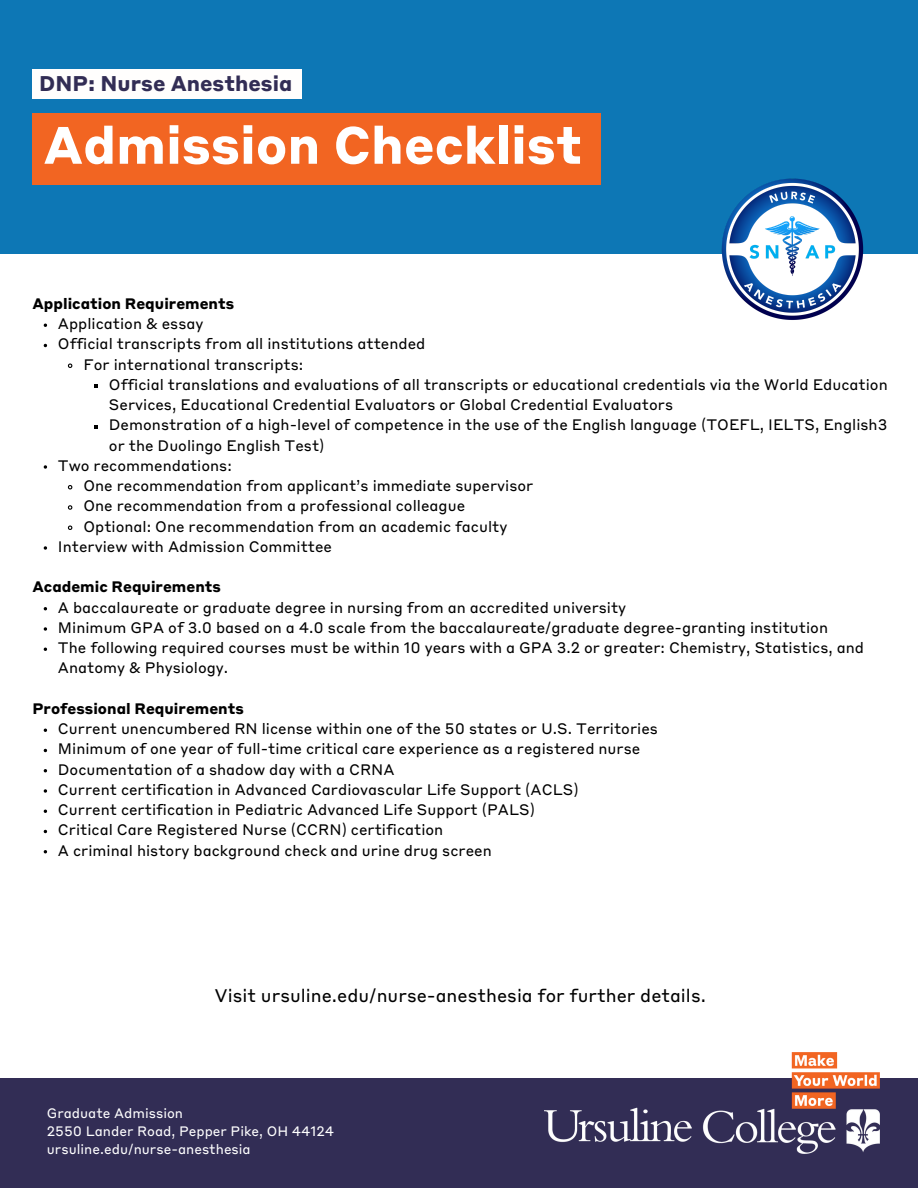
<style>
.page{position:relative;width:918px;height:1188px;background:#fff}
.page>*{position:absolute;margin:0;border:0;box-sizing:border-box;transform-origin:0 0}
.t1{font:700 51.75px "Styrene B";color:#fff}
.t2{font:700 21px "Styrene B";color:#322d55}
.t3{font:18px "Styrene B";color:#000}
.t4{font:15px/20.2px "Styrene B";color:#000}
.t5{font:700 15px "Styrene B";color:#000}
.t6{font:13.5px "Styrene B";color:#fff}
</style>
<div class="page">
<div style="left:0;top:0;width:918px;height:254px;background:#0d77b5"></div>
<div style="left:32px;top:113px;width:569px;height:72px;background:#f26522"></div>
<div style="left:0;top:1078px;width:918px;height:110px;background:#322d55"></div>
<div style="left:32px;top:69px;width:270px;height:30px;background:#fffefd"></div>
<img style="left:544px;top:1052px;width:336px;height:102px">
<img style="left:721px;top:178px;width:143px;height:142px">
<svg style="left:67px;top:363px;width:6px;height:5px"></svg>
<svg style="left:94px;top:384px;width:4px;height:4px"></svg>
<svg style="left:94px;top:425px;width:4px;height:3px"></svg>
<svg style="left:44px;top:465px;width:3px;height:4px"></svg>
<svg style="left:67px;top:485px;width:6px;height:5px"></svg>
<svg style="left:67px;top:505px;width:6px;height:5px"></svg>
<svg style="left:67px;top:525px;width:6px;height:5px"></svg>
<svg style="left:44px;top:546px;width:3px;height:4px"></svg>
<svg style="left:44px;top:627px;width:3px;height:4px"></svg>
<svg style="left:44px;top:789px;width:3px;height:4px"></svg>
<p class="t2" style="left:39px;top:74px;width:255px">DNP: Nurse Anesthesia</p>
<p class="t1" style="left:43px;top:124px;width:540px">Admission Checklist</p>
<p class="t5" style="left:32px;top:297px;width:203px">Application Requirements</p>
<p class="t4" style="left:58px;top:315px;width:147px">Application &amp; essay</p>
<p class="t4" style="left:58px;top:335px;width:369px">Official transcripts from all institutions attended</p>
<p class="t4" style="left:83px;top:356px;width:221px">For international transcripts:</p>
<p class="t4" style="left:109px;top:376px;width:780px">Official translations and evaluations of all transcripts or educational credentials via the World Education<br>Services, Educational Credential Evaluators or Global Credential Evaluators</p>
<p class="t4" style="left:109px;top:416px;width:780px">Demonstration of a high-level of competence in the use of the English language (TOEFL, IELTS, English3 or the Duolingo English Test)</p>
<p class="t4" style="left:58px;top:457px;width:175px">Two recommendations:</p>
<p class="t4" style="left:83px;top:477px;width:452px">One recommendation from applicant’s immediate supervisor</p>
<p class="t4" style="left:83px;top:497px;width:383px">One recommendation from a professional colleague</p>
<p class="t4" style="left:83px;top:518px;width:426px">Optional: One recommendation from an academic faculty</p>
<p class="t4" style="left:58px;top:538px;width:276px">Interview with Admission Committee</p>
<p class="t5" style="left:32px;top:581px;width:190px">Academic Requirements</p>
<p class="t4" style="left:58px;top:599px;width:570px">A baccalaureate or graduate degree in nursing from an accredited university</p>
<p class="t4" style="left:58px;top:619px;width:772px">Minimum GPA of 3.0 based on a 4.0 scale from the baccalaureate/graduate degree-granting institution</p>
<p class="t4" style="left:58px;top:639px;width:808px">The following required courses must be within 10 years with a GPA 3.2 or greater: Chemistry, Statistics, and<br>Anatomy &amp; Physiology.</p>
<p class="t5" style="left:32px;top:702px;width:213px">Professional Requirements</p>
<p class="t4" style="left:58px;top:720px;width:601px">Current unencumbered RN license within one of the 50 states or U.S. Territories</p>
<p class="t4" style="left:58px;top:740px;width:584px">Minimum of one year of full-time critical care experience as a registered nurse</p>
<p class="t4" style="left:58px;top:761px;width:338px">Documentation of a shadow day with a CRNA</p>
<p class="t4" style="left:58px;top:781px;width:522px">Current certification in Advanced Cardiovascular Life Support (ACLS)</p>
<p class="t4" style="left:58px;top:801px;width:479px">Current certification in Pediatric Advanced Life Support (PALS)</p>
<p class="t4" style="left:58px;top:821px;width:387px">Critical Care Registered Nurse (CCRN) certification</p>
<p class="t4" style="left:58px;top:842px;width:435px">A criminal history background check and urine drug screen</p>
<p class="t3" style="left:215px;top:988px;width:493px">Visit ursuline.edu/nurse-anesthesia for further details.</p>
<p class="t6" style="left:47px;top:1108px;width:138px">Graduate Admission</p>
<p class="t6" style="left:47px;top:1126px;width:289px">2550 Lander Road, Pepper Pike, OH 44124</p>
<p class="t6" style="left:47px;top:1144px;width:205px">ursuline.edu/nurse-anesthesia</p>
</div>
